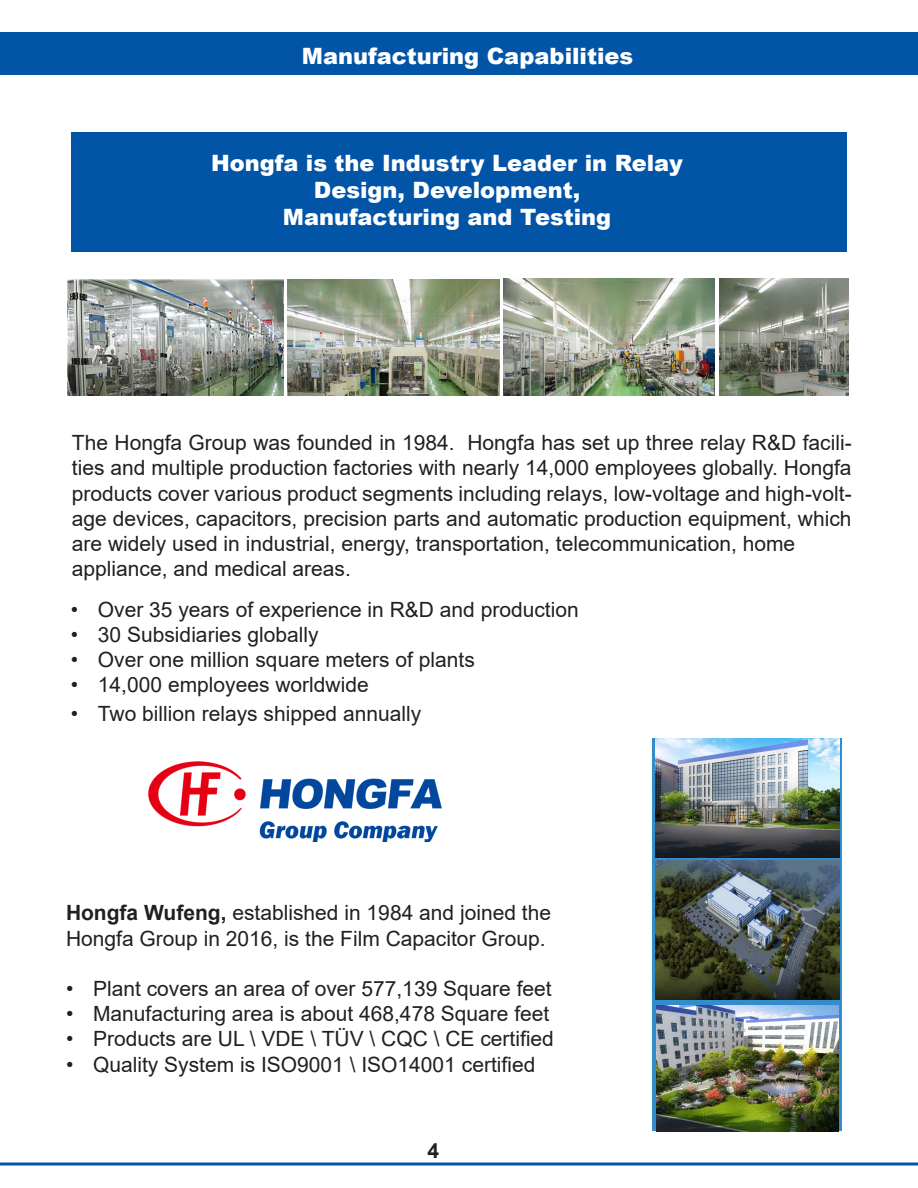
<style>
.page{position:relative;width:918px;height:1188px;background:#fff}
.page>*{position:absolute;margin:0;border:0;box-sizing:border-box;transform-origin:0 0}
.t1{font:900 22.5px "Arial";color:#fff}
.t2{font:21px/25.2px "Arial";color:#231f20;text-align:justify}
.t3{font:700 21px "Arial";color:#231f20}
.s1{font-weight:700}
</style>
<div class="page">
<hr style="left:0;top:1162px;width:918px;height:3px;background:#0154a6">
<div style="left:0;top:33px;width:918px;height:42px;background:#0154a6"></div>
<div style="left:71px;top:132px;width:775px;height:120px;background:#0154a6"></div>
<img style="left:148px;top:762px;width:293px;height:81px">
<div style="left:652px;top:738px;width:190px;height:393px;background:#0070c0;opacity:.8"></div>
<img style="left:655px;top:861px;width:184px;height:139px">
<img style="left:656px;top:1005px;width:182px;height:126px">
<img style="left:655px;top:738px;width:184px;height:120px">
<img style="left:68px;top:279px;width:215px;height:117px">
<img style="left:719px;top:279px;width:129px;height:117px">
<img style="left:287px;top:279px;width:213px;height:117px">
<img style="left:503px;top:279px;width:212px;height:117px">
<p class="t1" style="left:302px;top:40px;width:333px">Manufacturing Capabilities</p>
<p class="t1" style="left:211px;top:146px;width:473px">Hongfa is the Industry Leader in Relay</p>
<p class="t1" style="left:314px;top:173px;width:268px">Design, Development,</p>
<p class="t1" style="left:283px;top:200px;width:330px">Manufacturing and Testing</p>
<p class="t2" style="left:72px;top:430px;width:781px">The Hongfa Group was founded in 1984. Hongfa has set up three relay R&amp;D facili&shy;ties and multiple production factories with nearly 14,000 employees globally. Hongfa products cover various product segments including relays, low-voltage and high-volt&shy;age devices, capacitors, precision parts and automatic production equipment, which are widely used in industrial, energy, transportation, telecommunication, home</p>
<p class="t2" style="left:72px;top:556px;width:280px">appliance, and medical areas.</p>
<p class="t2" style="left:71px;top:597px;width:509px">• Over 35 years of experience in R&amp;D and production</p>
<p class="t2" style="left:71px;top:622px;width:249px">• 30 Subsidiaries globally</p>
<p class="t2" style="left:71px;top:647px;width:405px">• Over one million square meters of plants</p>
<p class="t2" style="left:71px;top:672px;width:299px">• 14,000 employees worldwide</p>
<p class="t2" style="left:71px;top:701px;width:352px">• Two billion relays shipped annually</p>
<p class="t2" style="left:66px;top:900px;width:487px"><span class="s1">Hongfa Wufeng,</span> established in 1984 and joined the</p>
<p class="t2" style="left:66px;top:925px;width:481px">Hongfa Group in 2016, is the Film Capacitor Group.</p>
<p class="t2" style="left:66px;top:976px;width:487px">• Plant covers an area of over 577,139 Square feet</p>
<p class="t2" style="left:66px;top:1001px;width:485px">• Manufacturing area is about 468,478 Square feet</p>
<p class="t2" style="left:66px;top:1026px;width:489px">• Products are UL \ VDE \ TÜV \ CQC \ CE certified</p>
<p class="t2" style="left:66px;top:1051px;width:471px">• Quality System is ISO9001 \ ISO14001 certified</p>
<p class="t3" style="left:428px;top:1136px;width:13px">4</p>
</div>
